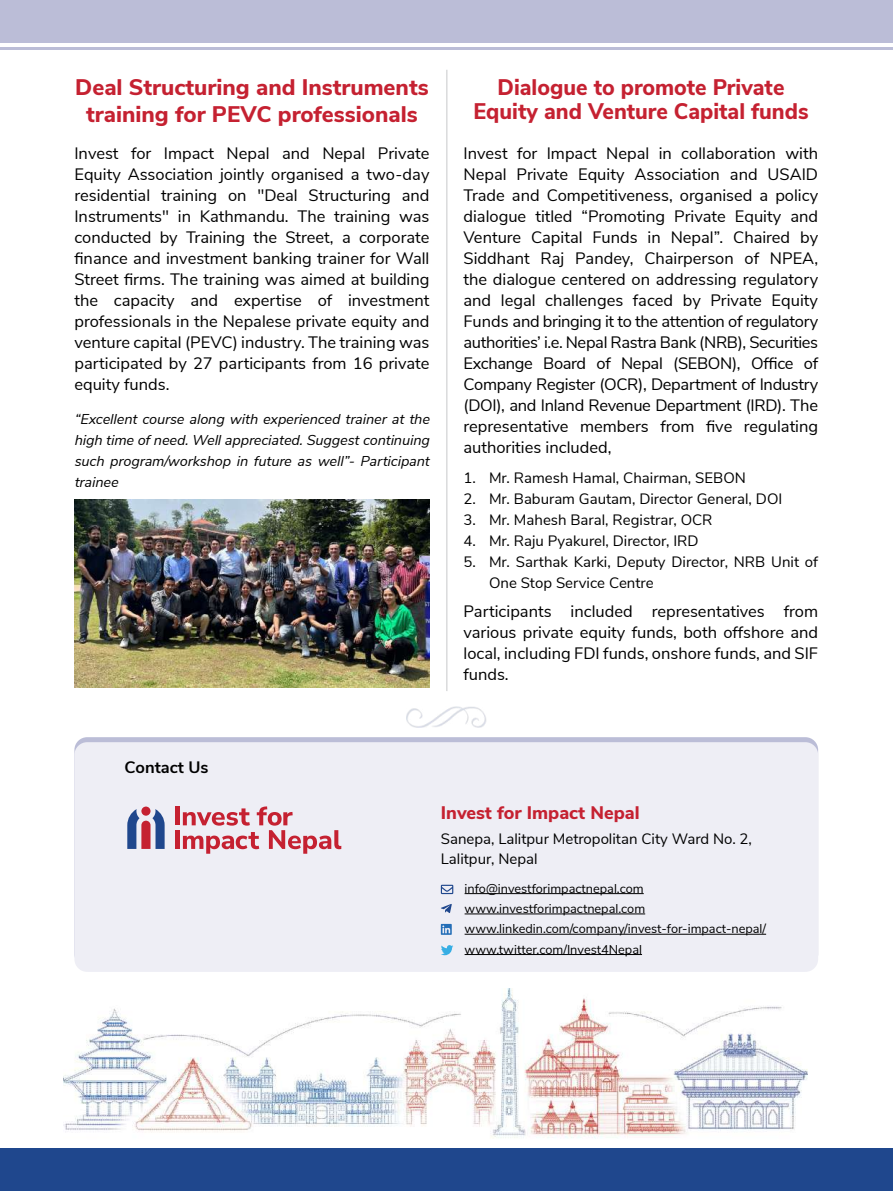
<style>
.page{position:relative;width:893px;height:1191px;background:#fff}
.page>*{position:absolute;margin:0;border:0;box-sizing:border-box;transform-origin:0 0}
.t1{font:800 22.5px/27px "Nunito Sans";color:#c52131;text-align:center}
.t2{font:800 22.5px/24.3px "Nunito Sans";color:#c52131;text-align:center;scale:.96 1}
.t3{font:800 18.15px "Nunito Sans";color:#c52131}
.t4{font:16.5px/21px "Nunito Sans";color:#000;text-align:justify}
.t5{font:700 16.5px "Nunito Sans";color:#000}
.t6{font:15px/19.5px "Nunito Sans";color:#000}
.t7{font:italic 14.25px/21px "Nunito Sans";color:#000;text-align:justify}
.t8{font:12.75px/20.2px "Nunito Sans";color:#000}
</style>
<div class="page">
<hr style="left:0;top:47px;width:893px;height:2px;background:#bbbdd7">
<div style="left:0;top:0;width:893px;height:43px;background:#bbbdd7"></div>
<div style="left:74px;top:737px;width:744px;height:230px;background:#bbbdd7;border-radius:13px"></div>
<div style="left:74px;top:742px;width:744px;height:230px;background:#eeeef5;border-radius:13px"></div>
<img style="left:64px;top:988px;width:744px;height:150px">
<hr style="left:175px;top:806px;width:4px;height:19px;background:#c52131">
<hr style="left:175px;top:830px;width:4px;height:19px;background:#c52131">
<svg style="left:183px;top:806px;width:158px;height:47px"></svg>
<svg style="left:141px;top:806px;width:10px;height:9px"></svg>
<svg style="left:127px;top:809px;width:38px;height:40px"></svg>
<svg style="left:441px;top:884px;width:12px;height:10px"></svg>
<svg style="left:441px;top:904px;width:11px;height:9px"></svg>
<svg style="left:441px;top:924px;width:11px;height:10px"></svg>
<svg style="left:441px;top:945px;width:12px;height:10px"></svg>
<hr style="left:465px;top:893px;width:179px;height:1px;background:#000">
<hr style="left:465px;top:913px;width:180px;height:1px;background:#000">
<hr style="left:465px;top:934px;width:301px;height:1px;background:#000">
<hr style="left:465px;top:954px;width:177px;height:1px;background:#000">
<div style="left:0;top:1148px;width:893px;height:43px;background:#1f478d"></div>
<img style="left:407px;top:707px;width:79px;height:20px">
<img style="left:74px;top:499px;width:355px;height:188px">
<hr style="left:446px;top:70px;width:1px;height:621px;background:#c7c8ca">
<h1 class="t1" style="left:75px;top:72px;width:355px">Deal Structuring and Instruments training for PEVC professionals</h1>
<h1 class="t2" style="left:473px;top:74px;width:351px">Dialogue to promote Private<br>Equity and Venture Capital funds</h1>
<p class="t4" style="left:74px;top:142px;width:357px">Invest for Impact Nepal and Nepal Private Equity Association jointly organised a two-day residential training on "Deal Structuring and Instruments" in Kathmandu. The training was conducted by Training the Street, a corporate finance and investment banking trainer for Wall Street firms. The training was aimed at building the capacity and expertise of investment professionals in the Nepalese private equity and venture capital (PEVC) industry. The training was participated by 27 participants from 16 private equity funds.</p>
<p class="t7" style="left:74px;top:407px;width:359px">“Excellent course along with experienced trainer at the high time of need. Well appreciated. Suggest continuing such program/workshop in future as well”- Participant trainee</p>
<p class="t4" style="left:463px;top:142px;width:356px">Invest for Impact Nepal in collaboration with Nepal Private Equity Association and USAID Trade and Competitiveness, organised a policy dialogue titled “Promoting Private Equity and Venture Capital Funds in Nepal”. Chaired by Siddhant Raj Pandey, Chairperson of NPEA, the dialogue centered on addressing regulatory and legal challenges faced by Private Equity Funds and bringing it to the attention of regulatory authorities’ i.e. Nepal Rastra Bank (NRB), Securities Exchange Board of Nepal (SEBON), Office of Company Register (OCR), Department of Industry (DOI), and Inland Revenue Department (IRD). The representative members from five regulating authorities included,</p>
<p class="t6" style="left:463px;top:467px;width:284px">1. Mr. Ramesh Hamal, Chairman, SEBON</p>
<p class="t6" style="left:463px;top:488px;width:320px">2. Mr. Baburam Gautam, Director General, DOI</p>
<p class="t6" style="left:463px;top:509px;width:251px">3. Mr. Mahesh Baral, Registrar, OCR</p>
<p class="t6" style="left:463px;top:530px;width:237px">4. Mr. Raju Pyakurel, Director, IRD</p>
<p class="t6" style="left:489px;top:550px;width:331px;line-height:21px;text-indent:-26px">5. Mr. Sarthak Karki, Deputy Director, NRB Unit of<br>One Stop Service Centre</p>
<p class="t4" style="left:463px;top:600px;width:356px">Participants included representatives from various private equity funds, both offshore and local, including FDI funds, onshore funds, and SIF funds.</p>
<p class="t5" style="left:125px;top:755px;width:85px">Contact Us</p>
<p class="t3" style="left:441px;top:799px;width:200px">Invest for Impact Nepal</p>
<p class="t6" style="left:441px;top:828px;width:313px">Sanepa, Lalitpur Metropolitan City Ward No. 2,<br>Lalitpur, Nepal</p>
<p class="t8" style="left:465px;top:877px;width:303px">info@investforimpactnepal.com www.investforimpactnepal.com www.linkedin.com/company/invest-for-impact-nepal/ www.twitter.com/Invest4Nepal</p>
</div>
